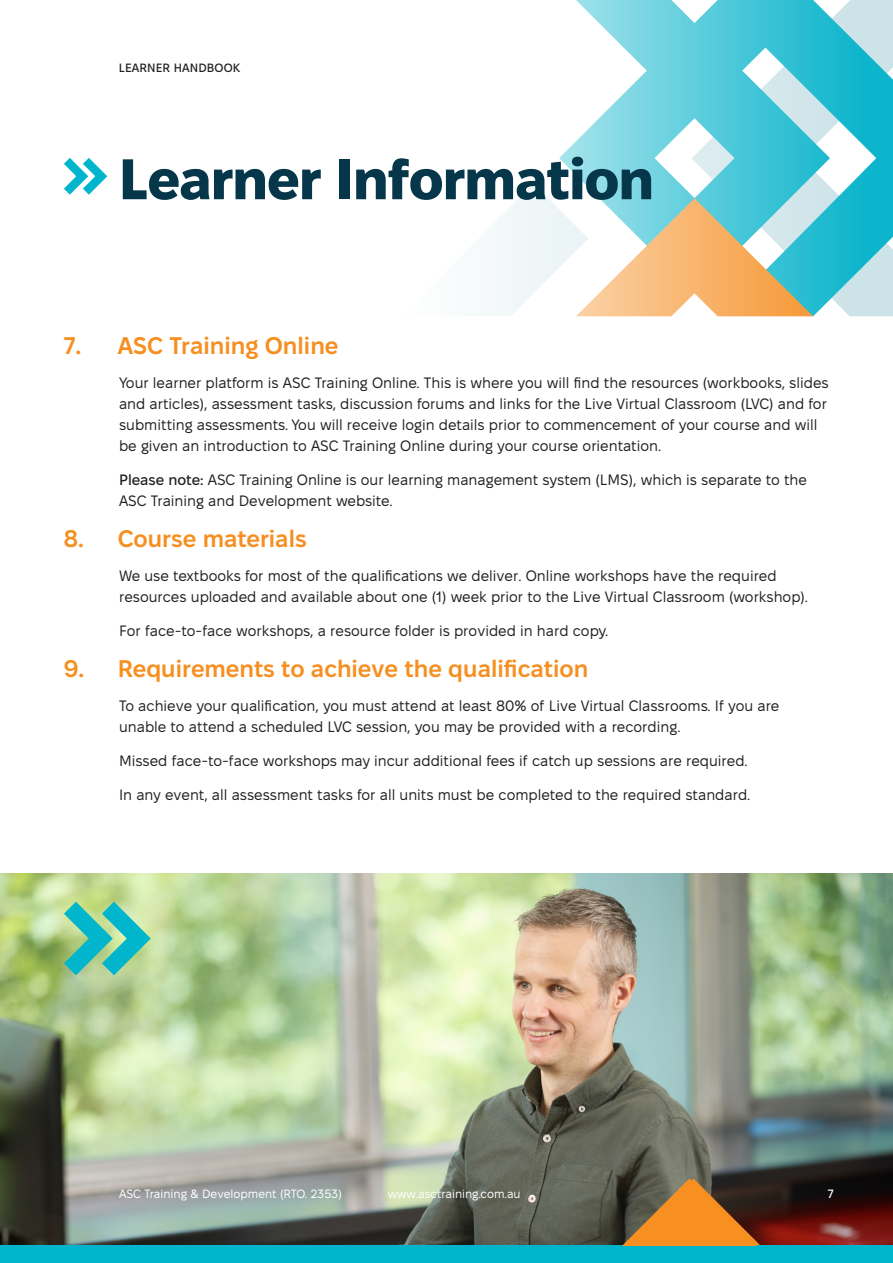
<style>
.page{position:relative;width:893px;height:1263px;background:#fff}
.page>*{position:absolute;margin:0;border:0;box-sizing:border-box;transform-origin:0 0}
.Heading{font:800 57px "Fixel Text";letter-spacing:-.01em;color:#06364a}
.t1{font:600 24px "Fixel Text";color:#f68f20}
.Body{font:15px/21px "Fixel Text";color:#231f20}
.t2{font:12px "Fixel Text";color:#fff}
.t3{font:500 12px "Fixel Text";letter-spacing:.01em;color:#231f20}
.t4{font:500 12px "Fixel Text";color:#fff}
.s1{font-weight:500}
</style>
<div class="page">
<img style="left:0;top:874px;width:893px;height:372px">
<svg style="left:559px;top:0;width:334px;height:316px"></svg>
<svg style="left:489px;top:184px;width:324px;height:132px"></svg>
<div style="left:0;top:1246px;width:893px;height:17px;background:#00b5cb"></div>
<svg style="left:622px;top:1178px;width:139px;height:68px;background:#9f6629"></svg>
<svg style="left:64px;top:158px;width:43px;height:37px"></svg>
<svg style="left:64px;top:901px;width:87px;height:74px;background:#69c8ae"></svg>
<p class="t3" style="left:119px;top:60px;width:123px">LEARNER HANDBOOK</p>
<p class="Heading" style="left:119px;top:138px;width:536px">Learner Information</p>
<p class="t1" style="left:64px;top:329px;width:276px">7. ASC Training Online</p>
<p class="Body" style="left:119px;top:373px;width:711px">Your learner platform is ASC Training Online. This is where you will find the resources (workbooks, slides and articles), assessment tasks, discussion forums and links for the Live Virtual Classroom (LVC) and for submitting assessments. You will receive login details prior to commencement of your course and will be given an introduction to ASC Training Online during your course orientation.</p>
<p class="Body" style="left:119px;top:470px;width:689px"><span class="s1">Please note:</span> ASC Training Online is our learning management system (LMS), which is separate to the<br>ASC Training and Development website.</p>
<p class="t1" style="left:64px;top:523px;width:244px">8. Course materials</p>
<p class="Body" style="left:119px;top:566px;width:690px">We use textbooks for most of the qualifications we deliver. Online workshops have the required resources uploaded and available about one (1) week prior to the Live Virtual Classroom (workshop).</p>
<p class="Body" style="left:119px;top:621px;width:491px">For face-to-face workshops, a resource folder is provided in hard copy.</p>
<p class="t1" style="left:64px;top:653px;width:526px">9. Requirements to achieve the qualification</p>
<p class="Body" style="left:119px;top:696px;width:662px">To achieve your qualification, you must attend at least 80% of Live Virtual Classrooms. If you are unable to attend a scheduled LVC session, you may be provided with a recording.</p>
<p class="Body" style="left:119px;top:751px;width:630px">Missed face-to-face workshops may incur additional fees if catch up sessions are required.</p>
<p class="Body" style="left:119px;top:785px;width:633px">In any event, all assessment tasks for all units must be completed to the required standard.</p>
<p class="t2" style="left:119px;top:1186px;width:224px">ASC Training &amp; Development (RTO. 2353)</p>
<p class="t2" style="left:388px;top:1186px;width:134px">www.asctraining.com.au</p>
<p class="t4" style="left:828px;top:1186px;width:7px">7</p>
</div>
